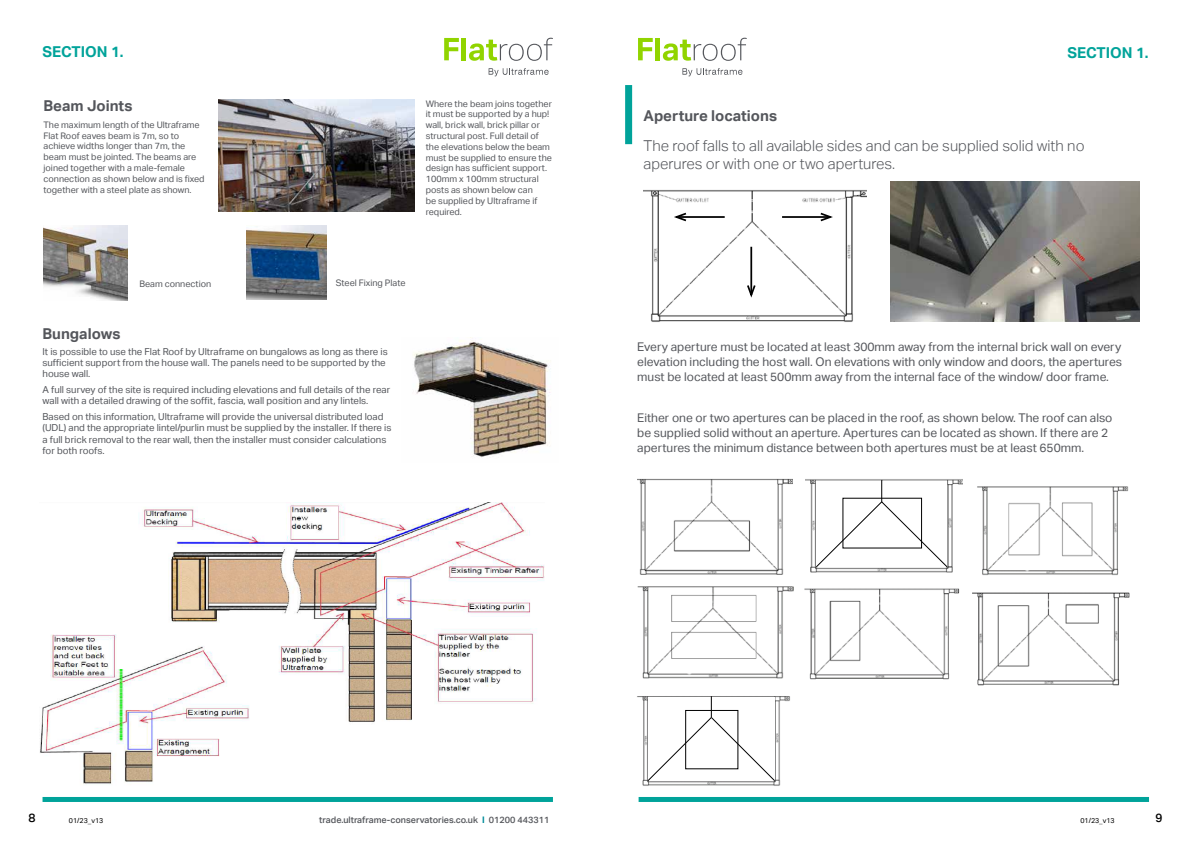
<style>
.page{position:relative;width:1191px;height:842px;background:#fff}
.page>*{position:absolute;margin:0;border:0;box-sizing:border-box;transform-origin:0 0}
.t1{font:300 15px/18px "Aktiv Grotesk";color:#54565b}
.t2{font:700 15px "Aktiv Grotesk";color:#54565b}
.t3{font:700 15px "Aktiv Grotesk";color:#00a39a}
.t4{font:12px/15px "Aktiv Grotesk";color:#54565b;text-align:justify}
.t5{font:500 12px "Aktiv Grotesk";color:#000}
.t6{font:9.6px/11.2px "Aktiv Grotesk";color:#54565b}
.t7{font:9px/10.8px "Aktiv Grotesk";color:#54565b}
.t8{font:500 9px "Aktiv Grotesk";color:#54565b}
.t9{font:7px "Aktiv Grotesk";color:#000}
.s1{font-weight:700;color:#008c9a}
</style>
<div class="page">
<div style="left:638px;top:797px;width:511px;height:5px;background:#00a39a"></div>
<div style="left:43px;top:797px;width:510px;height:5px;background:#00a39a"></div>
<svg style="left:444px;top:38px;width:15px;height:22px"></svg>
<hr style="left:462px;top:38px;width:4px;height:22px;background:#91d400">
<svg style="left:469px;top:38px;width:84px;height:23px"></svg>
<svg style="left:488px;top:68px;width:60px;height:8px"></svg>
<svg style="left:638px;top:38px;width:15px;height:22px"></svg>
<div style="left:655px;top:38px;width:5px;height:22px;background:#91d400"></div>
<svg style="left:663px;top:38px;width:84px;height:23px"></svg>
<svg style="left:682px;top:68px;width:60px;height:8px"></svg>
<img style="left:40px;top:502px;width:504px;height:283px">
<img style="left:413px;top:337px;width:137px;height:120px">
<img style="left:806px;top:479px;width:156px;height:93px">
<img style="left:637px;top:696px;width:153px;height:90px">
<div style="left:625px;top:85px;width:7px;height:59px;background:#00a39a"></div>
<img style="left:890px;top:182px;width:249px;height:140px">
<img style="left:637px;top:478px;width:156px;height:97px">
<img style="left:977px;top:486px;width:152px;height:90px">
<img style="left:637px;top:586px;width:144px;height:93px">
<img style="left:972px;top:592px;width:158px;height:94px">
<img style="left:781px;top:586px;width:179px;height:94px">
<img style="left:644px;top:190px;width:223px;height:132px">
<div style="left:739px;top:244px;width:29px;height:55px;background:#fff"></div>
<div style="left:667px;top:208px;width:60px;height:14px;background:#fff"></div>
<div style="left:777px;top:208px;width:60px;height:14px;background:#fff"></div>
<hr style="left:782px;top:216px;width:48px;height:2px;background:#000">
<svg style="left:818px;top:212px;width:17px;height:11px"></svg>
<hr style="left:750px;top:247px;width:2px;height:48px;background:#000">
<svg style="left:745px;top:283px;width:12px;height:17px"></svg>
<hr style="left:676px;top:216px;width:48px;height:2px;background:#000">
<svg style="left:671px;top:212px;width:17px;height:11px"></svg>
<svg style="left:647px;top:696px;width:128px;height:85px"></svg>
<svg style="left:815px;top:480px;width:132px;height:88px"></svg>
<img style="left:44px;top:225px;width:84px;height:75px">
<img style="left:246px;top:225px;width:80px;height:74px">
<img style="left:218px;top:100px;width:196px;height:111px">
<div style="left:429px;top:749px;width:135px;height:41px;background:#fff"></div>
<h1 class="t3" style="left:43px;top:43px;width:83px">SECTION 1.</h1>
<h1 class="t3" style="left:1067px;top:44px;width:83px">SECTION 1.</h1>
<h1 class="t2" style="left:44px;top:97px;width:90px">Beam Joints</h1>
<p class="t7" style="left:44px;top:119px;width:163px">The maximum length of the Ultraframe Flat Roof eaves beam is 7m, so to achieve widths longer than 7m, the beam must be jointed. The beams are joined together with a male-female connection as shown below and is fixed together with a steel plate as shown.</p>
<p class="t7" style="left:426px;top:98px;width:128px">Where the beam joins together it must be supported by a hup! wall, brick wall, brick pillar or structural post. Full detail of the elevations below the beam must be supplied to ensure the design has sufficient support.<br>100mm x 100mm structural posts as shown below can<br>be supplied by Ultraframe if required.</p>
<p class="t7" style="left:139px;top:278px;width:73px">Beam connection</p>
<p class="t7" style="left:336px;top:277px;width:71px">Steel Fixing Plate</p>
<h1 class="t2" style="left:43px;top:325px;width:79px">Bungalows</h1>
<p class="t6" style="left:43px;top:346px;width:347px">It is possible to use the Flat Roof by Ultraframe on bungalows as long as there is sufficient support from the house wall. The panels need to be supported by the house wall.</p>
<p class="t6" style="left:43px;top:384px;width:349px">A full survey of the site is required including elevations and full details of the rear wall with a detailed drawing of the soffit, fascia, wall position and any lintels.</p>
<p class="t6" style="left:43px;top:411px;width:350px">Based on this information, Ultraframe will provide the universal distributed load (UDL) and the appropriate lintel/purlin must be supplied by the installer. If there is a full brick removal to the rear wall, then the installer must consider calculations for both roofs.</p>
<h1 class="t2" style="left:643px;top:107px;width:135px">Aperture locations</h1>
<h1 class="t1" style="left:643px;top:136px;width:442px">The roof falls to all available sides and can be supplied solid with no aperures or with one or two apertures.</h1>
<p class="t4" style="left:637px;top:339px;width:486px">Every aperture must be located at least 300mm away from the internal brick wall on every elevation including the host wall. On elevations with only window and doors, the apertures must be located at least 500mm away from the internal face of the window/ door frame.</p>
<p class="t4" style="left:637px;top:411px;width:476px;text-align:left">Either one or two apertures can be placed in the roof, as shown below. The roof can also be supplied solid without an aperture. Apertures can be located as shown. If there are 2 apertures the minimum distance between both apertures must be at least 650mm.</p>
<p class="t5" style="left:28px;top:811px;width:9px">8</p>
<p class="t9" style="left:69px;top:816px;width:36px">01/23_v13</p>
<p class="t8" style="left:319px;top:814px;width:231px">trade.ultraframe-conservatories.co.uk <span class="s1">I</span> 01200 443311</p>
<p class="t9" style="left:1080px;top:816px;width:36px">01/23_v13</p>
<p class="t5" style="left:1155px;top:811px;width:9px">9</p>
</div>
